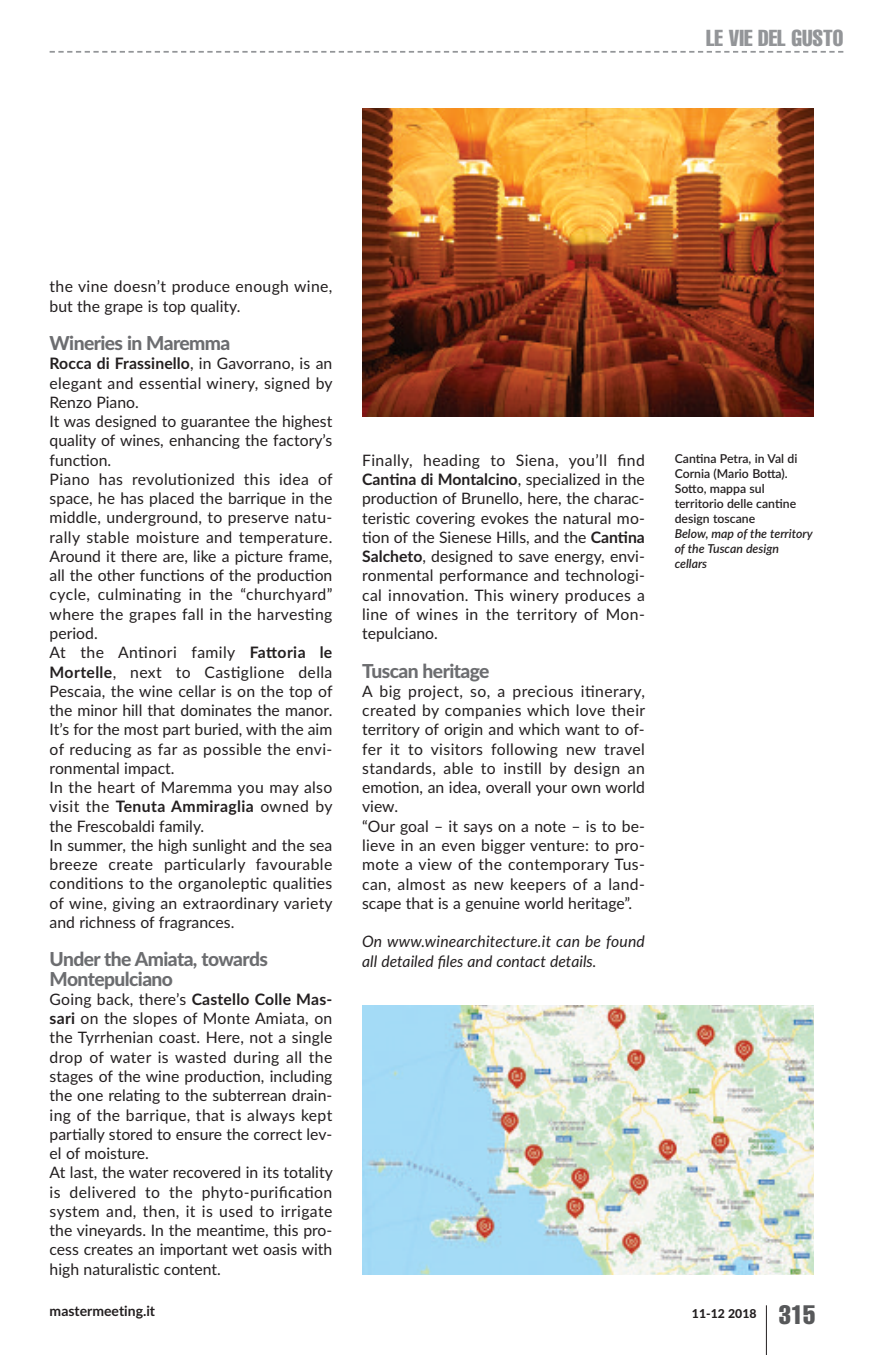
<style>
.page{position:relative;width:893px;height:1355px;background:#fff}
.page>*{position:absolute;margin:0;border:0;box-sizing:border-box;transform-origin:0 0}
.t1{font:extra-condensed 22.75px "Helvetica";color:#939598}
.t2{font:800 19.25px/19.2px "Lato";letter-spacing:-.03em;color:#6c6d70}
.t3{font:15.75px/19.2px "Lato";letter-spacing:.01em;color:#231f20}
.t4{font:italic 15.75px/19.2px "Lato";color:#231f20}
.t5{font:700 14px "Lato";color:#231f20}
.t6{font:600 12.25px/14.9px "Lato";color:#231f20}
.t7{font:italic 600 12.25px/14.9px "Lato";color:#231f20}
.t8{font:800 12.25px "Lato";color:#231f20}
.s1{font-weight:700}
.s2{font-family:"Helvetica";font-weight:400;font-stretch:extra-condensed;font-size:26.25px;color:#57585a}
</style>
<div class="page">
<hr style="left:766px;top:1305px;width:1px;height:49px;background:#231f20">
<svg style="left:50px;top:51px;width:793px;height:2px"></svg>
<img style="left:362px;top:1005px;width:452px;height:269px">
<img style="left:362px;top:108px;width:452px;height:309px">
<h1 class="t1" style="left:706px;top:30px;width:139px">LE VIE DEL GUSTO</h1>
<p class="t3" style="left:50px;top:277px;width:284px">the vine doesn’t produce enough wine, but the grape is top quality.</p>
<p class="t2" style="left:50px;top:334px;width:182px">Wineries in Maremma</p>
<p class="t3" style="left:50px;top:354px;width:285px"><span class="s1">Rocca di Frassinello</span>, in Gavorrano, is an elegant and essential winery, signed by Renzo Piano.<br>It was designed to guarantee the highest quality of wines, enhancing the factory’s function.<br>Piano has revolutionized this idea of space, he has placed the barrique in the middle, underground, to preserve natu&shy;rally stable moisture and temperature.<br>Around it there are, like a picture frame, all the other functions of the production cycle, culminating in the “churchyard” where the grapes fall in the harvesting period.<br>At the Antinori family <span class="s1">Fattoria le Mortelle</span>, next to Castiglione della Pescaia, the wine cellar is on the top of the minor hill that dominates the manor.<br>It’s for the most part buried, with the aim of reducing as far as possible the envi&shy;ronmental impact.<br>In the heart of Maremma you may also visit the <span class="s1">Tenuta Ammiraglia</span> owned by the Frescobaldi family.<br>In summer, the high sunlight and the sea breeze create particularly favourable conditions to the organoleptic qualities of wine, giving an extraordinary variety and richness of fragrances.</p>
<p class="t2" style="left:50px;top:950px;width:220px">Under the Amiata, towards<br>Montepulciano</p>
<p class="t3" style="left:50px;top:989px;width:285px">Going back, there’s <span class="s1">Castello Colle Mas&shy;sari</span> on the slopes of Monte Amiata, on the Tyrrhenian coast. Here, not a single drop of water is wasted during all the stages of the wine production, including the one relating to the subterrean drain&shy;ing of the barrique, that is always kept partially stored to ensure the correct lev&shy;el of moisture.<br>At last, the water recovered in its totality is delivered to the phyto-purification system and, then, it is used to irrigate the vineyards. In the meantime, this pro&shy;cess creates an important wet oasis with high naturalistic content.</p>
<p class="t3" style="left:362px;top:450px;width:284px;text-align:justify">Finally, heading to Siena, you’ll find <span class="s1">Cantina di Montalcino</span>, specialized in the production of Brunello, here, the charac&shy;teristic covering evokes the natural mo&shy;tion of the Sienese Hills, and the <span class="s1">Cantina Salcheto</span>, designed to save energy, envi&shy;ronmental performance and technologi&shy;cal innovation. This winery produces a line of wines in the territory of Mon&shy;tepulciano.</p>
<p class="t2" style="left:362px;top:661px;width:129px">Tuscan heritage</p>
<p class="t3" style="left:362px;top:681px;width:285px">A big project, so, a precious itinerary, created by companies which love their territory of origin and which want to of&shy;fer it to visitors following new travel standards, able to instill by design an emotion, an idea, overall your own world view.<br>“Our goal – it says on a note – is to be&shy;lieve in an even bigger venture: to pro&shy;mote a view of the contemporary Tus&shy;can, almost as new keepers of a land&shy;scape that is a genuine world heritage”.</p>
<p class="t4" style="left:362px;top:932px;width:284px">On www.winearchitecture.it can be found all detailed files and contact details.</p>
<p class="t6" style="left:675px;top:451px;width:124px">Cantina Petra, in Val di<br>Cornia (Mario Botta).<br>Sotto, mappa sul territorio delle cantine design toscane</p>
<p class="t7" style="left:675px;top:526px;width:139px">Below, map of the territory of the Tuscan design cellars</p>
<p class="t5" style="left:50px;top:1302px;width:107px">mastermeeting.it</p>
<p class="t8" style="left:692px;top:1306px;width:125px">11-12 2018 <span class="s2">315</span></p>
</div>
